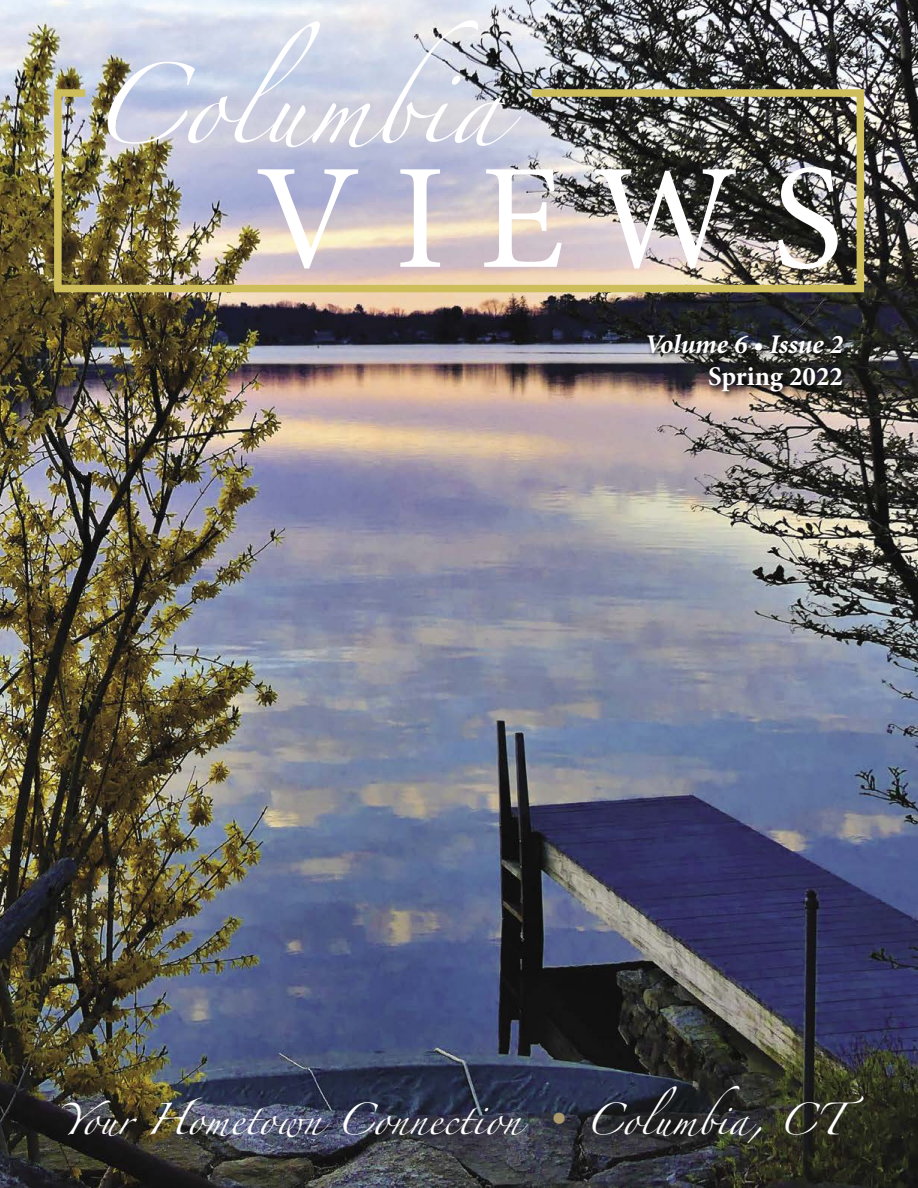
<style>
.page{position:relative;width:918px;height:1188px;background:#fff}
.page>*{position:absolute;margin:0;border:0;box-sizing:border-box;transform-origin:0 0}
.t1{font:150px "Minion Pro";color:#fff}
.t2{font:72px "Zapfino";color:#fff}
.t3{font:28.5px "Zapfino";color:#fff}
.t4{font:italic 700 27px "Minion Pro";letter-spacing:-.005em;color:#fff}
.t5{font:700 27px "Minion Pro";color:#fff}
.s1{color:#a9986b}
</style>
<div class="page">
<img style="left:0;top:0;width:918px;height:1188px">
<img style="left:50px;top:86px;width:818px;height:210px">
<div style="left:644px;top:331px;width:206px;height:68px;background:#000;opacity:.75"></div>
<h2 class="t2" style="left:88px;top:75px;width:415px">Columbia</h2>
<h1 class="t1" style="left:255px;top:129px;width:589px">V I E W S</h1>
<p class="t4" style="left:645px;top:328px;width:200px">Volume 6 • Issue 2</p>
<p class="t5" style="left:708px;top:360px;width:136px">Spring 2022</p>
<p class="t3" style="left:58px;top:1108px;width:807px">Your Hometown Connection <span class="s1">•</span> Columbia, CT</p>
</div>
